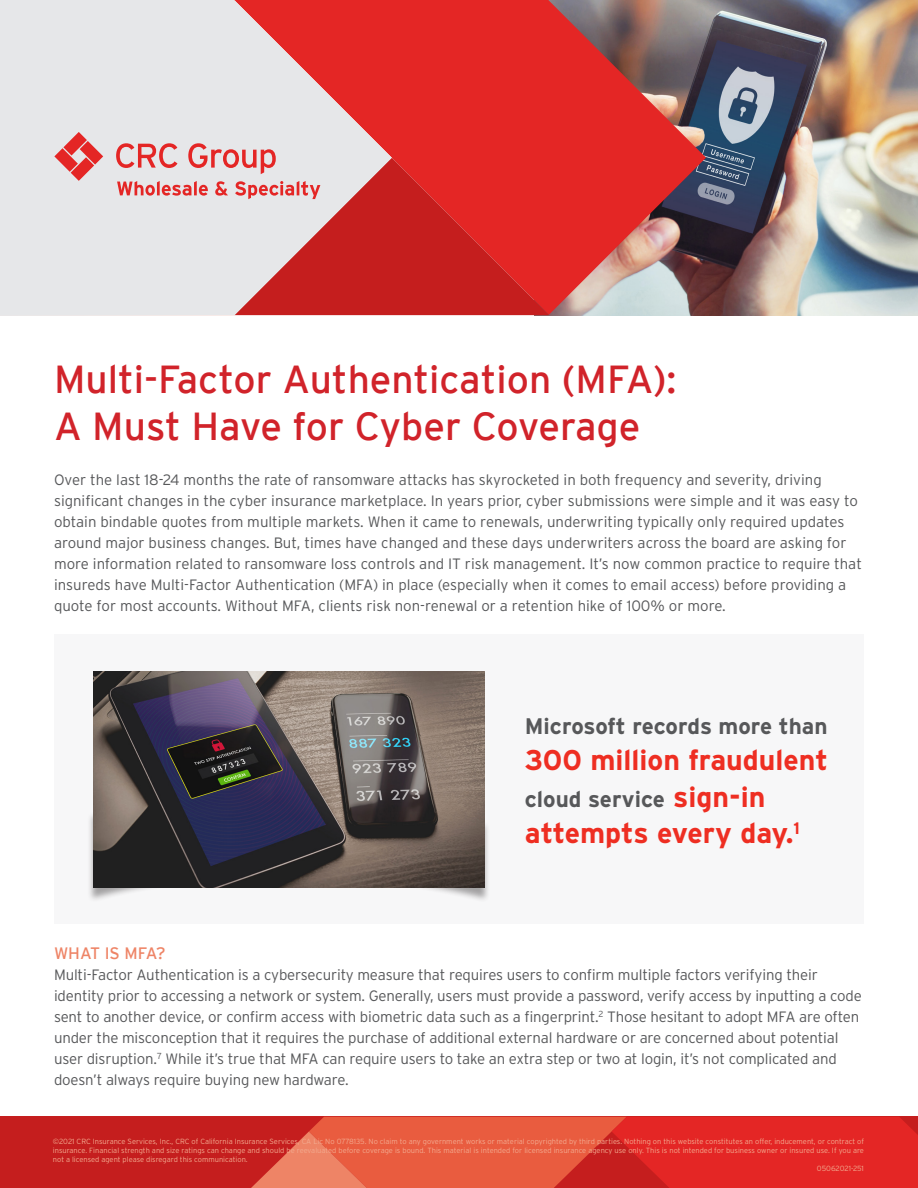
<style>
.page{position:relative;width:918px;height:1188px;background:#fff}
.page>*{position:absolute;margin:0;border:0;box-sizing:border-box;transform-origin:0 0}
.Document_Title-Inter{font:39px/46.8px "Interstate";color:#d1232a}
.Body_Bullet_point{font:700 28.5px "Interstate";color:#ee2e22}
.Body_Bullet_point-2{font:700 22.5px "Interstate";color:#57585a}
.Body_Bullet_point-3{font:16.5px "Interstate";color:#ee8466}
.Body_Bullet_point-4{font:300 15px/21px "Interstate";letter-spacing:-.01em;color:#57585a}
.t1{font:300 7.5px/9px "Interstate";color:#f3aa8f;text-align:justify}
.s1{font-size:28.5px;color:#ee2e22}
</style>
<div class="page">
<img style="left:706px;top:0;width:212px;height:315px">
<svg style="left:392px;top:0;width:314px;height:315px;fill:#e42625"></svg>
<svg style="left:392px;top:158px;width:157px;height:157px"></svg>
<svg style="left:0;top:0;width:392px;height:316px;fill:#e6e7e9"></svg>
<svg style="left:0;top:0;width:320px;height:199px"></svg>
<div style="left:0;top:1117px;width:918px;height:71px;background:#c51e1e"></div>
<svg style="left:251px;top:1117px;width:667px;height:71px"></svg>
<div style="left:54px;top:635px;width:810px;height:289px;background:#f7f7f8"></div>
<div style="left:87px;top:811px;width:404px;height:92px;background:#231f20;opacity:.4"></div>
<img style="left:93px;top:672px;width:391px;height:215px">
<p class="Document_Title-Inter" style="left:54px;top:356px;width:624px">Multi-Factor Authentication (MFA):<br>A Must Have for Cyber Coverage</p>
<p class="Body_Bullet_point-4" style="left:54px;top:470px;width:809px">Over the last 18-24 months the rate of ransomware attacks has skyrocketed in both frequency and severity, driving significant changes in the cyber insurance marketplace. In years prior, cyber submissions were simple and it was easy to obtain bindable quotes from multiple markets. When it came to renewals, underwriting typically only required updates around major business changes. But, times have changed and these days underwriters across the board are asking for more information related to ransomware loss controls and IT risk management. It’s now common practice to require that insureds have Multi-Factor Authentication (MFA) in place (especially when it comes to email access) before providing a quote for most accounts. Without MFA, clients risk non-renewal or a retention hike of 100% or more.</p>
<p class="Body_Bullet_point-2" style="left:525px;top:712px;width:304px">Microsoft records more than</p>
<p class="Body_Bullet_point" style="left:525px;top:743px;width:305px">300 million fraudulent</p>
<p class="Body_Bullet_point-2" style="left:525px;top:785px;width:242px">cloud service <span class="s1">sign-in</span></p>
<p class="Body_Bullet_point" style="left:525px;top:816px;width:277px">attempts every day.<sup>1</sup></p>
<p class="Body_Bullet_point-3" style="left:54px;top:944px;width:113px">WHAT IS MFA?</p>
<p class="Body_Bullet_point-4" style="left:54px;top:965px;width:809px">Multi-Factor Authentication is a cybersecurity measure that requires users to confirm multiple factors verifying their identity prior to accessing a network or system. Generally, users must provide a password, verify access by inputting a code sent to another device, or confirm access with biometric data such as a fingerprint.<sup>2</sup> Those hesitant to adopt MFA are often under the misconception that it requires the purchase of additional external hardware or are concerned about potential user disruption.<sup>7</sup> While it’s true that MFA can require users to take an extra step or two at login, it’s not complicated and doesn’t always require buying new hardware.</p>
<p class="t1" style="left:53px;top:1136px;width:813px">©2021 CRC Insurance Services, Inc., CRC of California Insurance Services, CA Lic No 0778135. No claim to any government works or material copyrighted by third parties. Nothing on this website constitutes an offer, inducement, or contract of insurance. Financial strength and size ratings can change and should be reevaluated before coverage is bound. This material is intended for licensed insurance agency use only. This is not intended for business owner or insured use. If you are not a licensed agent please disregard this communication.</p>
<p class="t1" style="left:817px;top:1163px;width:49px">05062021-251</p>
</div>
